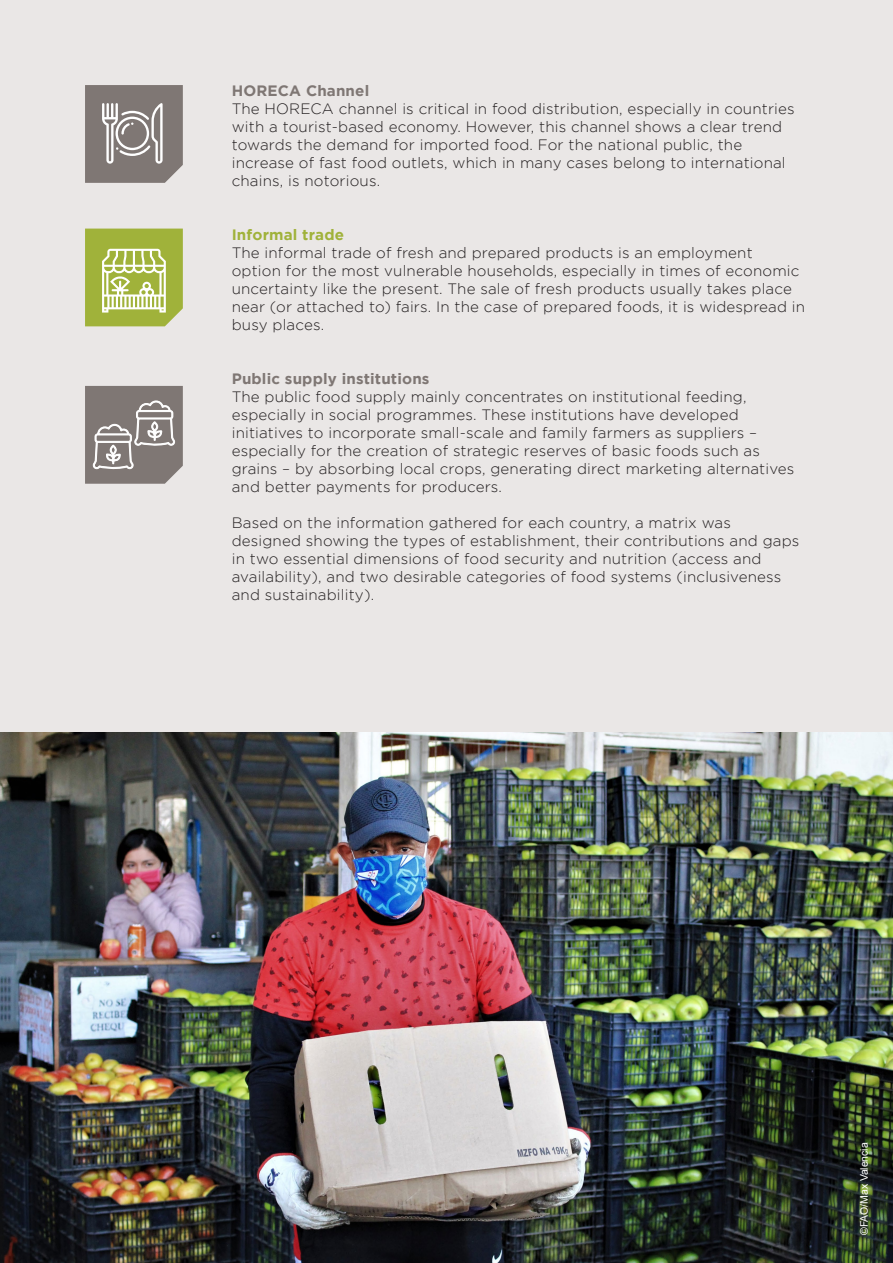
<style>
.page{position:relative;width:893px;height:1263px;background:#fff}
.page>*{position:absolute;margin:0;border:0;box-sizing:border-box;transform-origin:0 0}
.t1{font:300 15px/18px "Gotham";letter-spacing:.01em;color:#231f20}
.t2{font:700 15px "Gotham";letter-spacing:.01em;color:#7f7774}
.t3{font:700 15px "Gotham";letter-spacing:.01em;color:#a0b23a}
.TEXTO_CENTRAL{font:10.5px "Arial";letter-spacing:-.01em;color:#fff}
</style>
<div class="page">
<div style="left:0;top:0;width:893px;height:950px;background:#eae7e6"></div>
<svg style="left:85px;top:229px;width:98px;height:97px;background:#b2c060"></svg>
<svg style="left:85px;top:85px;width:98px;height:98px;background:#8f8885"></svg>
<svg style="left:85px;top:386px;width:98px;height:98px;background:#908986"></svg>
<img style="left:0;top:732px;width:893px;height:531px">
<p class="t2" style="left:232px;top:82px;width:139px">HORECA Channel</p>
<p class="t1" style="left:232px;top:100px;width:564px">The HORECA channel is critical in food distribution, especially in countries with a tourist-based economy. However, this channel shows a clear trend towards the demand for imported food. For the national public, the increase of fast food outlets, which in many cases belong to international chains, is notorious.</p>
<p class="t3" style="left:232px;top:226px;width:114px">Informal trade</p>
<p class="t1" style="left:232px;top:244px;width:575px">The informal trade of fresh and prepared products is an employment option for the most vulnerable households, especially in times of economic uncertainty like the present. The sale of fresh products usually takes place near (or attached to) fairs. In the case of prepared foods, it is widespread in busy places.</p>
<p class="t2" style="left:232px;top:370px;width:199px">Public supply institutions</p>
<p class="t1" style="left:232px;top:388px;width:564px">The public food supply mainly concentrates on institutional feeding, especially in social programmes. These institutions have developed initiatives to incorporate small-scale and family farmers as suppliers – especially for the creation of strategic reserves of basic foods such as grains – by absorbing local crops, generating direct marketing alternatives and better payments for producers.</p>
<p class="t1" style="left:232px;top:514px;width:569px">Based on the information gathered for each country, a matrix was designed showing the types of establishment, their contributions and gaps in two essential dimensions of food security and nutrition (access and availability), and two desirable categories of food systems (inclusiveness and sustainability).</p>
<p class="TEXTO_CENTRAL" style="left:857px;top:1235px;width:94px;rotate:-90deg">©FAO/Max Valencia</p>
</div>
